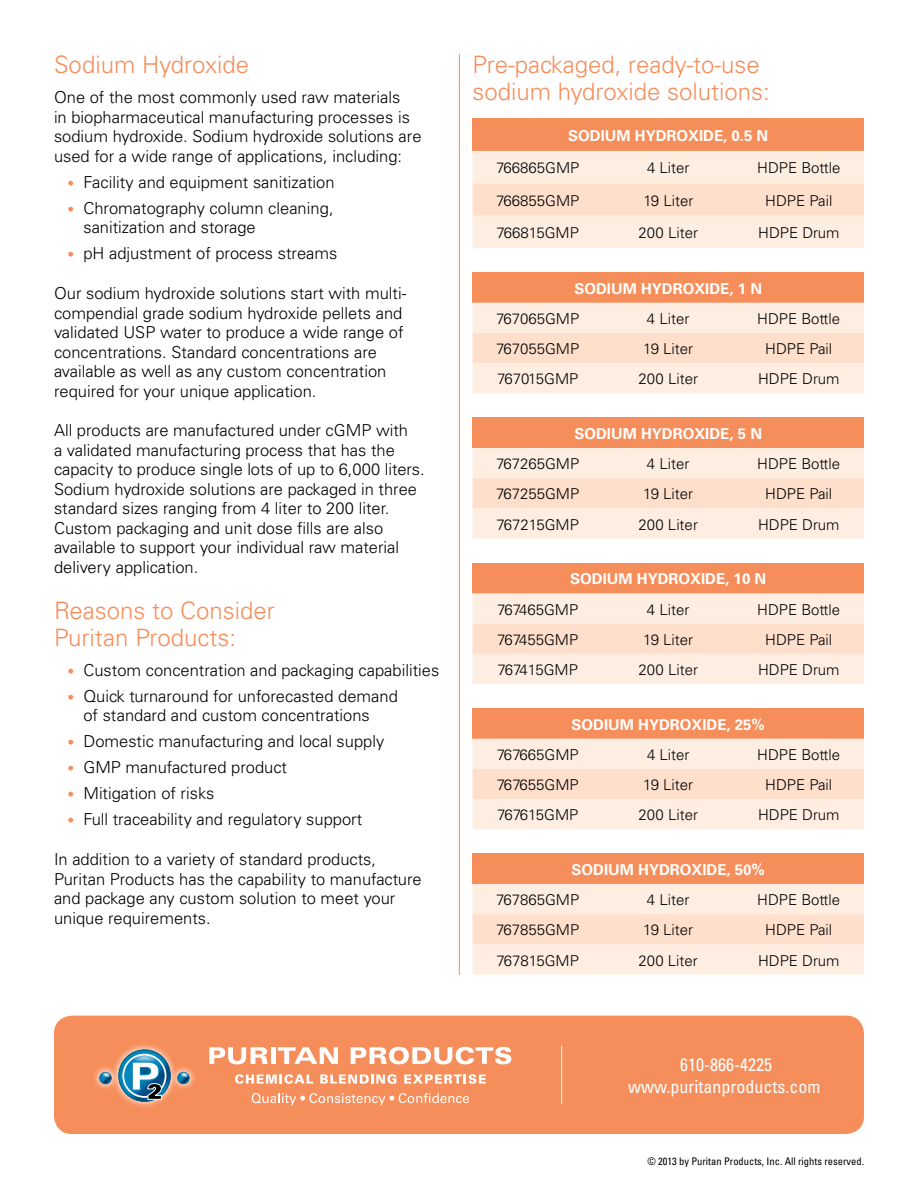
<style>
.page{position:relative;width:918px;height:1188px;background:#fff}
.page>*{position:absolute;margin:0;border:0;box-sizing:border-box;transform-origin:0 0}
.t1{font:300 24px/26.4px "Univers";color:#f68e5b}
.t2{font:condensed 18px/22.5px "Univers";color:#fff;text-align:center}
.t3{font:300 16.5px/19.5px "Univers";color:#000}
.t4{font:300 15px "Univers";color:#000}
.t5{font:700 15px "Univers";color:#fff}
.t6{font:condensed 10.5px "Univers";color:#000}
.s1{font-size:13.5px;color:#f68e5b}
</style>
<div class="page">
<hr style="left:459px;top:54px;width:1px;height:921px;background:#f68e5b">
<div style="left:54px;top:1016px;width:810px;height:118px;background:#f68e5b;border-radius:18px"></div>
<svg style="left:209px;top:1047px;width:59px;height:17px"></svg>
<hr style="left:271px;top:1047px;width:4px;height:17px;background:#fff">
<svg style="left:278px;top:1047px;width:60px;height:17px"></svg>
<svg style="left:351px;top:1047px;width:160px;height:17px"></svg>
<img style="left:126px;top:1045px;width:36px;height:62px">
<img style="left:156px;top:1050px;width:55px;height:56px">
<svg style="left:119px;top:1050px;width:51px;height:51px"></svg>
<div style="left:122px;top:1054px;width:44px;height:44px;border:2px solid #fff;border-radius:50%"></div>
<img style="left:135px;top:1055px;width:22px;height:1px">
<svg style="left:133px;top:1056px;width:29px;height:44px"></svg>
<img style="left:161px;top:1053px;width:47px;height:44px">
<img style="left:122px;top:1051px;width:11px;height:55px">
<img style="left:94px;top:1053px;width:36px;height:44px">
<svg style="left:235px;top:1074px;width:78px;height:10px"></svg>
<svg style="left:320px;top:1074px;width:76px;height:10px"></svg>
<svg style="left:404px;top:1074px;width:82px;height:10px"></svg>
<svg style="left:252px;top:1093px;width:217px;height:13px"></svg>
<hr style="left:561px;top:1046px;width:1px;height:58px;background:#fff">
<div style="left:472px;top:118px;width:392px;height:33px;background:#f68e5b"></div>
<svg style="left:472px;top:151px;width:392px;height:97px"></svg>
<div style="left:472px;top:272px;width:392px;height:31px;background:#f68e5b"></div>
<svg style="left:472px;top:303px;width:392px;height:90px"></svg>
<div style="left:472px;top:418px;width:392px;height:30px;background:#f68e5b"></div>
<svg style="left:472px;top:448px;width:392px;height:91px"></svg>
<div style="left:472px;top:563px;width:392px;height:30px;background:#f68e5b"></div>
<svg style="left:472px;top:593px;width:392px;height:91px"></svg>
<div style="left:472px;top:708px;width:392px;height:31px;background:#f68e5b"></div>
<svg style="left:472px;top:739px;width:392px;height:90px"></svg>
<div style="left:472px;top:854px;width:392px;height:30px;background:#f68e5b"></div>
<svg style="left:472px;top:884px;width:392px;height:91px"></svg>
<h1 class="t1" style="left:54px;top:52px;width:197px">Sodium Hydroxide</h1>
<p class="t3" style="left:54px;top:88px;width:369px">One of the most commonly used raw materials<br>in biopharmaceutical manufacturing processes is sodium hydroxide. Sodium hydroxide solutions are used for a wide range of applications, including:</p>
<p class="t3" style="left:68px;top:172px;width:269px"><span class="s1">•</span> Facility and equipment sanitization</p>
<p class="t3" style="left:83px;top:198px;width:252px;text-indent:-16px"><span class="s1">•</span> Chromatography column cleaning, sanitization and storage</p>
<p class="t3" style="left:68px;top:244px;width:271px"><span class="s1">•</span> pH adjustment of process streams</p>
<p class="t3" style="left:54px;top:283px;width:354px">Our sodium hydroxide solutions start with multi&shy;compendial grade sodium hydroxide pellets and validated USP water to produce a wide range of concentrations. Standard concentrations are available as well as any custom concentration required for your unique application.</p>
<p class="t3" style="left:54px;top:421px;width:372px">All products are manufactured under cGMP with<br>a validated manufacturing process that has the capacity to produce single lots of up to 6,000 liters.<br>Sodium hydroxide solutions are packaged in three standard sizes ranging from 4 liter to 200 liter.<br>Custom packaging and unit dose fills are also available to support your individual raw material delivery application.</p>
<h1 class="t1" style="left:54px;top:598px;width:222px">Reasons to Consider<br>Puritan Products:</h1>
<p class="t3" style="left:68px;top:660px;width:373px"><span class="s1">•</span> Custom concentration and packaging capabilities</p>
<p class="t3" style="left:83px;top:686px;width:316px;text-indent:-16px"><span class="s1">•</span> Quick turnaround for unforecasted demand of standard and custom concentrations</p>
<p class="t3" style="left:68px;top:732px;width:318px"><span class="s1">•</span> Domestic manufacturing and local supply</p>
<p class="t3" style="left:68px;top:758px;width:221px"><span class="s1">•</span> GMP manufactured product</p>
<p class="t3" style="left:68px;top:784px;width:148px"><span class="s1">•</span> Mitigation of risks</p>
<p class="t3" style="left:68px;top:810px;width:296px"><span class="s1">•</span> Full traceability and regulatory support</p>
<p class="t3" style="left:54px;top:849px;width:369px">In addition to a variety of standard products, Puritan Products has the capability to manufacture and package any custom solution to meet your unique requirements.</p>
<h1 class="t1" style="left:472px;top:51px;width:299px;line-height:27px">Pre-packaged, ready-to-use sodium hydroxide solutions:</h1>
<p class="t5" style="left:568px;top:127px;width:202px">SODIUM HYDROXIDE, 0.5 N</p>
<p class="t4" style="left:496px;top:159px;width:85px">766865GMP</p>
<p class="t4" style="left:647px;top:159px;width:44px">4 Liter</p>
<p class="t4" style="left:757px;top:159px;width:85px">HDPE Bottle</p>
<p class="t4" style="left:496px;top:191px;width:85px">766855GMP</p>
<p class="t4" style="left:643px;top:191px;width:52px">19 Liter</p>
<p class="t4" style="left:765px;top:191px;width:69px">HDPE Pail</p>
<p class="t4" style="left:497px;top:224px;width:84px">766815GMP</p>
<p class="t4" style="left:639px;top:224px;width:61px">200 Liter</p>
<p class="t4" style="left:758px;top:224px;width:83px">HDPE Drum</p>
<p class="t5" style="left:574px;top:280px;width:189px">SODIUM HYDROXIDE, 1 N</p>
<p class="t4" style="left:496px;top:310px;width:85px">767065GMP</p>
<p class="t4" style="left:647px;top:310px;width:44px">4 Liter</p>
<p class="t4" style="left:757px;top:310px;width:85px">HDPE Bottle</p>
<p class="t4" style="left:496px;top:340px;width:85px">767055GMP</p>
<p class="t4" style="left:643px;top:340px;width:52px">19 Liter</p>
<p class="t4" style="left:765px;top:340px;width:69px">HDPE Pail</p>
<p class="t4" style="left:497px;top:370px;width:83px">767015GMP</p>
<p class="t4" style="left:639px;top:370px;width:61px">200 Liter</p>
<p class="t4" style="left:758px;top:370px;width:83px">HDPE Drum</p>
<p class="t5" style="left:574px;top:425px;width:189px">SODIUM HYDROXIDE, 5 N</p>
<p class="t4" style="left:496px;top:455px;width:85px">767265GMP</p>
<p class="t4" style="left:647px;top:455px;width:44px">4 Liter</p>
<p class="t4" style="left:757px;top:455px;width:85px">HDPE Bottle</p>
<p class="t4" style="left:496px;top:485px;width:85px">767255GMP</p>
<p class="t4" style="left:643px;top:485px;width:52px">19 Liter</p>
<p class="t4" style="left:765px;top:485px;width:69px">HDPE Pail</p>
<p class="t4" style="left:497px;top:515px;width:84px">767215GMP</p>
<p class="t4" style="left:639px;top:515px;width:61px">200 Liter</p>
<p class="t4" style="left:758px;top:515px;width:83px">HDPE Drum</p>
<p class="t5" style="left:570px;top:570px;width:197px">SODIUM HYDROXIDE, 10 N</p>
<p class="t4" style="left:497px;top:600px;width:83px">767465GMP</p>
<p class="t4" style="left:647px;top:600px;width:44px">4 Liter</p>
<p class="t4" style="left:757px;top:600px;width:85px">HDPE Bottle</p>
<p class="t4" style="left:497px;top:630px;width:83px">767455GMP</p>
<p class="t4" style="left:643px;top:630px;width:52px">19 Liter</p>
<p class="t4" style="left:765px;top:630px;width:69px">HDPE Pail</p>
<p class="t4" style="left:498px;top:661px;width:82px">767415GMP</p>
<p class="t4" style="left:639px;top:661px;width:61px">200 Liter</p>
<p class="t4" style="left:758px;top:661px;width:83px">HDPE Drum</p>
<p class="t5" style="left:572px;top:716px;width:195px">SODIUM HYDROXIDE, 25%</p>
<p class="t4" style="left:497px;top:745px;width:83px">767665GMP</p>
<p class="t4" style="left:647px;top:745px;width:44px">4 Liter</p>
<p class="t4" style="left:757px;top:745px;width:85px">HDPE Bottle</p>
<p class="t4" style="left:497px;top:776px;width:83px">767655GMP</p>
<p class="t4" style="left:643px;top:776px;width:52px">19 Liter</p>
<p class="t4" style="left:765px;top:776px;width:69px">HDPE Pail</p>
<p class="t4" style="left:497px;top:806px;width:83px">767615GMP</p>
<p class="t4" style="left:639px;top:806px;width:61px">200 Liter</p>
<p class="t4" style="left:758px;top:806px;width:83px">HDPE Drum</p>
<p class="t5" style="left:572px;top:861px;width:195px">SODIUM HYDROXIDE, 50%</p>
<p class="t4" style="left:496px;top:891px;width:85px">767865GMP</p>
<p class="t4" style="left:647px;top:891px;width:44px">4 Liter</p>
<p class="t4" style="left:757px;top:891px;width:85px">HDPE Bottle</p>
<p class="t4" style="left:496px;top:921px;width:85px">767855GMP</p>
<p class="t4" style="left:643px;top:921px;width:52px">19 Liter</p>
<p class="t4" style="left:765px;top:921px;width:69px">HDPE Pail</p>
<p class="t4" style="left:497px;top:951px;width:84px">767815GMP</p>
<p class="t4" style="left:638px;top:951px;width:61px">200 Liter</p>
<p class="t4" style="left:758px;top:951px;width:83px">HDPE Drum</p>
<p class="t2" style="left:628px;top:1053px;width:194px">610-866-4225 www.puritanproducts.com</p>
<p class="t6" style="left:647px;top:1155px;width:218px">© 2013 by Puritan Products, Inc. All rights reserved.</p>
</div>
